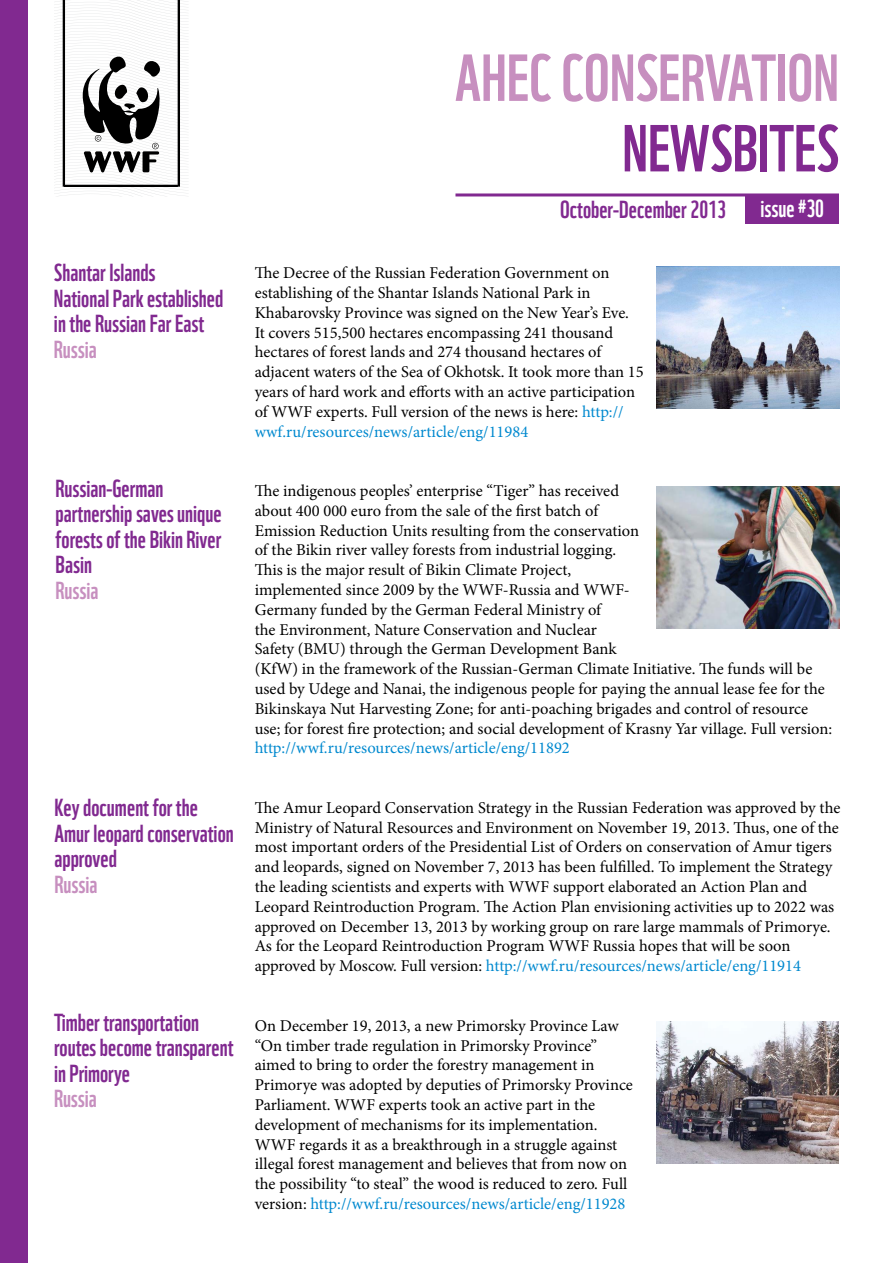
<style>
.page{position:relative;width:893px;height:1263px;background:#fff}
.page>*{position:absolute;margin:0;border:0;box-sizing:border-box;transform-origin:0 0}
.t1{font:64.5px "WWF";color:#c78fbf}
.t2{font:64.5px "WWF";color:#812990}
.t3{font:24px/25.5px "WWF";color:#812990}
.t4{font:24px "WWF";color:#c78fbf}
.t5{font:24px "WWF";color:#fff}
.t6{font:16.5px/19.8px "Minion Pro";color:#000}
.t7{font:16.5px "Minion Pro";color:#0089cf}
.s1{color:#0089cf}
</style>
<div class="page">
<hr style="left:455px;top:193px;width:384px;height:3px;background:#812990">
<div style="left:0;top:0;width:28px;height:1263px;background:#812990"></div>
<div style="left:745px;top:196px;width:94px;height:28px;background:#812990"></div>
<img style="left:656px;top:266px;width:183px;height:142px">
<img style="left:656px;top:487px;width:183px;height:142px">
<img style="left:656px;top:1021px;width:183px;height:142px">
<svg style="left:54px;top:0;width:134px;height:196px"></svg>
<div style="left:64px;top:185px;width:114px;height:2px;border:1px solid #000"></div>
<h1 class="t1" style="left:455px;top:27px;width:386px">AHEC CONSERVATION</h1>
<h1 class="t2" style="left:622px;top:98px;width:218px">NEWSBITES</h1>
<h2 class="t3" style="left:560px;top:194px;width:167px">October-December 2013</h2>
<h2 class="t5" style="left:760px;top:189px;width:65px">issue #30</h2>
<h2 class="t3" style="left:54px;top:258px;width:171px">Shantar Islands<br>National Park established in the Russian Far East</h2>
<h2 class="t4" style="left:54px;top:330px;width:44px">Russia</h2>
<p class="t6" style="left:255px;top:263px;width:390px">The Decree of the Russian Federation Government on establishing of the Shantar Islands National Park in Khabarovsky Province was signed on the New Year’s Eve.<br>It covers 515,500 hectares encompassing 241 thousand hectares of forest lands and 274 thousand hectares of adjacent waters of the Sea of Okhotsk. It took more than 15 years of hard work and efforts with an active participation of WWF experts. Full version of the news is here: <span class="s1">http:// wwf.ru/resources/news/article/eng/11984</span></p>
<h2 class="t3" style="left:56px;top:473px;width:168px">Russian-German partnership saves unique forests of the Bikin River<br>Basin</h2>
<h2 class="t4" style="left:56px;top:571px;width:44px">Russia</h2>
<p class="t6" style="left:255px;top:481px;width:579px">The indigenous peoples’ enterprise “Tiger” has received<br>about 400 000 euro from the sale of the first batch of<br>Emission Reduction Units resulting from the conservation<br>of the Bikin river valley forests from industrial logging.<br>This is the major result of Bikin Climate Project,<br>implemented since 2009 by the WWF-Russia and WWF-<br>Germany funded by the German Federal Ministry of<br>the Environment, Nature Conservation and Nuclear<br>Safety (BMU) through the German Development Bank<br>(KfW) in the framework of the Russian-German Climate Initiative. The funds will be used by Udege and Nanai, the indigenous people for paying the annual lease fee for the Bikinskaya Nut Harvesting Zone; for anti-poaching brigades and control of resource use; for forest fire protection; and social development of Krasny Yar village. Full version:</p>
<p class="t7" style="left:255px;top:737px;width:317px">http://wwf.ru/resources/news/article/eng/11892</p>
<h2 class="t3" style="left:54px;top:792px;width:181px">Key document for the<br>Amur leopard conservation approved</h2>
<h2 class="t4" style="left:54px;top:865px;width:44px">Russia</h2>
<p class="t6" style="left:255px;top:798px;width:587px">The Amur Leopard Conservation Strategy in the Russian Federation was approved by the Ministry of Natural Resources and Environment on November 19, 2013. Thus, one of the most important orders of the Presidential List of Orders on conservation of Amur tigers and leopards, signed on November 7, 2013 has been fulfilled. To implement the Strategy the leading scientists and experts with WWF support elaborated an Action Plan and Leopard Reintroduction Program. The Action Plan envisioning activities up to 2022 was approved on December 13, 2013 by working group on rare large mammals of Primorye.<br>As for the Leopard Reintroduction Program WWF Russia hopes that will be soon approved by Moscow. Full version: <span class="s1">http://wwf.ru/resources/news/article/eng/11914</span></p>
<h2 class="t3" style="left:54px;top:1007px;width:181px">Timber transportation routes become transparent in Primorye</h2>
<h2 class="t4" style="left:54px;top:1080px;width:44px">Russia</h2>
<p class="t6" style="left:255px;top:1015px;width:380px">On December 19, 2013, a new Primorsky Province Law “On timber trade regulation in Primorsky Province” aimed to bring to order the forestry management in Primorye was adopted by deputies of Primorsky Province Parliament. WWF experts took an active part in the development of mechanisms for its implementation.<br>WWF regards it as a breakthrough in a struggle against illegal forest management and believes that from now on the possibility “to steal” the wood is reduced to zero. Full version: <span class="s1">http://wwf.ru/resources/news/article/eng/11928</span></p>
</div>
